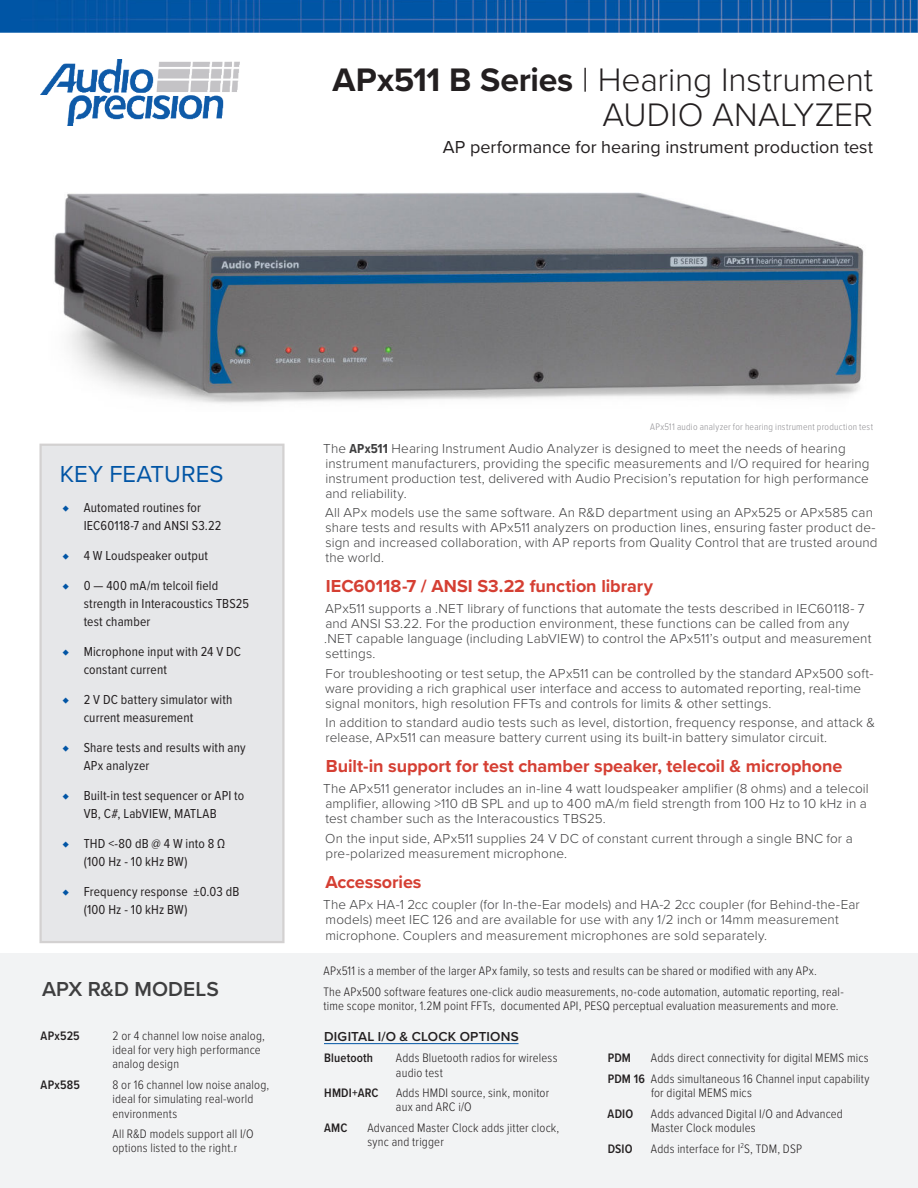
<style>
.page{position:relative;width:918px;height:1188px;background:#fff}
.page>*{position:absolute;margin:0;border:0;box-sizing:border-box;transform-origin:0 0}
.t1{font:300 33.75px/34.5px "Proxima Nova";letter-spacing:-.005em;color:#231f20;text-align:right}
.t2{font:24px "Proxima Nova";color:#0155a5}
.t3{font:600 21px "Proxima Nova";letter-spacing:.005em;color:#3e3e3f}
.t4{font:700 18px "Proxima Nova";letter-spacing:-.005em;color:#d53f33}
.t5{font:18px "Proxima Nova";color:#231f20}
.t6{font:300 13.5px/15px "Proxima Nova";letter-spacing:.01em;color:#3e3e3f}
.t7{font:13.5px/18px "Proxima Nova Cond";letter-spacing:.01em;color:#231f20}
.t8{font:600 13.5px "Proxima Nova";letter-spacing:.015em;color:#231f20}
.t9{font:300 12.75px/14.2px "Proxima Nova Cond";letter-spacing:.015em;color:#231f20}
.t10{font:600 12.75px "Proxima Nova Cond";letter-spacing:.015em;color:#231f20}
.t11{font:300 9.75px "Proxima Nova Cond";letter-spacing:.025em;color:#908f93}
.s1{font-weight:700}
.s2{font-family:"Proxima Nova";font-weight:300;font-size:12px;color:#0155a5}
.s3{font-family:"Proxima Nova Cond";font-weight:700}
.s4{font-weight:600}
</style>
<div class="page">
<div style="left:0;top:953px;width:918px;height:235px;background:#f2f3f4"></div>
<div style="left:41px;top:445px;width:242px;height:497px;background:#e6e7e9"></div>
<div style="left:39px;top:444px;width:246px;height:499px;border:2px solid #d3d1d1"></div>
<hr style="left:324px;top:1043px;width:195px;height:1px;background:#0155a5">
<img style="left:54px;top:192px;width:810px;height:212px">
<img style="left:40px;top:60px;width:200px;height:65px">
<img style="left:0;top:0;width:918px;height:33px">
<h1 class="t1" style="left:333px;top:65px;width:542px"><span class="s1">APx511 B Series</span> | Hearing Instrument<br>AUDIO ANALYZER</h1>
<h3 class="t5" style="left:443px;top:139px;width:432px">AP performance for hearing instrument production test</h3>
<h2 class="t2" style="left:60px;top:464px;width:165px">KEY FEATURES</h2>
<p class="t7" style="left:84px;top:499px;width:139px;text-indent:-21px"><span class="s2">♦</span> Automated routines for<br>IEC60118-7 and ANSI S3.22</p>
<p class="t7" style="left:63px;top:547px;width:147px"><span class="s2">♦</span> 4 W Loudspeaker output</p>
<p class="t7" style="left:84px;top:577px;width:167px;text-indent:-21px"><span class="s2">♦</span> 0 — 400 mA/m telcoil field strength in Interacoustics TBS25 test chamber</p>
<p class="t7" style="left:84px;top:643px;width:159px;text-indent:-21px"><span class="s2">♦</span> Microphone input with 24 V DC constant current</p>
<p class="t7" style="left:84px;top:691px;width:150px;text-indent:-21px"><span class="s2">♦</span> 2 V DC battery simulator with current measurement</p>
<p class="t7" style="left:84px;top:739px;width:163px;text-indent:-21px"><span class="s2">♦</span> Share tests and results with any<br>APx analyzer</p>
<p class="t7" style="left:63px;top:787px;width:183px;text-align:center"><span class="s2">♦</span> Built-in test sequencer or API to<br>VB, C#, LabVIEW, MATLAB</p>
<p class="t7" style="left:84px;top:835px;width:143px;text-indent:-21px"><span class="s2">♦</span> THD &lt;-80 dB @ 4 W into 8 Ω (100 Hz - 10 kHz BW)</p>
<p class="t7" style="left:84px;top:883px;width:157px;text-indent:-21px"><span class="s2">♦</span> Frequency response ±0.03 dB (100 Hz - 10 kHz BW)</p>
<h3 class="t3" style="left:42px;top:980px;width:179px">APX R&amp;D MODELS</h3>
<p class="t10" style="left:41px;top:1030px;width:41px">APx525</p>
<p class="t9" style="left:112px;top:1029px;width:154px">2 or 4 channel low noise analog, ideal for very high performance analog design</p>
<p class="t10" style="left:41px;top:1080px;width:41px">APx585</p>
<p class="t9" style="left:112px;top:1078px;width:158px">8 or 16 channel low noise analog, ideal for simulating real-world environments</p>
<p class="t9" style="left:112px;top:1128px;width:143px">All R&amp;D models support all I/O options listed to the right.r</p>
<p class="t11" style="left:650px;top:423px;width:224px">APx511 audio analyzer for hearing instrument production test</p>
<p class="t6" style="left:323px;top:441px;width:548px">The <span class="s3">APx511</span> Hearing Instrument Audio Analyzer is designed to meet the needs of hearing instrument manufacturers, providing the specific measurements and I/O required for hearing instrument production test, delivered with Audio Precision’s reputation for high performance and reliability.</p>
<p class="t6" style="left:325px;top:506px;width:554px">All APx models use the same software. An R&amp;D department using an APx525 or APx585 can share tests and results with APx511 analyzers on production lines, ensuring faster product de&shy;sign and increased collaboration, with AP reports from Quality Control that are trusted around the world.</p>
<h3 class="t4" style="left:326px;top:579px;width:329px">IEC60118-7 / ANSI S3.22 function library</h3>
<p class="t6" style="left:324px;top:602px;width:549px">APx511 supports a .NET library of functions that automate the tests described in IEC60118- 7 and ANSI S3.22. For the production environment, these functions can be called from any .NET capable language (including LabVIEW) to control the APx511’s output and measurement settings.</p>
<p class="t6" style="left:325px;top:666px;width:550px">For troubleshooting or test setup, the APx511 can be controlled by the standard APx500 soft&shy;ware providing a rich graphical user interface and access to automated reporting, real-time signal monitors, high resolution FFTs and controls for limits &amp; other settings.</p>
<p class="t6" style="left:326px;top:716px;width:551px">In addition to standard audio tests such as level, distortion, frequency response, and attack &amp; release, APx511 can measure battery current using its built-in battery simulator circuit.</p>
<h3 class="t4" style="left:326px;top:759px;width:518px">Built-in support for test chamber speaker, telecoil &amp; microphone</h3>
<p class="t6" style="left:323px;top:782px;width:547px">The APx511 generator includes an in-line 4 watt loudspeaker amplifier (8 ohms) and a telecoil amplifier, allowing &gt;110 dB SPL and up to 400 mA/m field strength from 100 Hz to 10 kHz in a test chamber such as the Interacoustics TBS25.</p>
<p class="t6" style="left:325px;top:831px;width:529px">On the input side, APx511 supplies 24 V DC of constant current through a single BNC for a pre-polarized measurement microphone.</p>
<h3 class="t4" style="left:325px;top:874px;width:98px">Accessories</h3>
<p class="t6" style="left:323px;top:897px;width:538px">The APx HA-1 2cc coupler (for In-the-Ear models) and HA-2 2cc coupler (for Behind-the-Ear models) meet IEC 126 and are available for use with any 1/2 inch or 14mm measurement</p>
<p class="t6" style="left:326px;top:929px;width:443px">microphone. Couplers and measurement microphones are sold separately.</p>
<p class="t9" style="left:324px;top:961px;width:522px;line-height:20.7px">APx511 is a member of the larger APx family, so tests and results can be shared or modified with any APx.<br>The APx500 software features one-click audio measurements, no-code automation, automatic reporting, real-</p>
<p class="t9" style="left:324px;top:999px;width:517px">time scope monitor, 1.2M point FFTs, documented API, PESQ perceptual evaluation measurements and more.</p>
<p class="t8" style="left:324px;top:1030px;width:196px">DIGITAL I/O &amp; CLOCK OPTIONS</p>
<p class="t10" style="left:324px;top:1053px;width:50px">Bluetooth</p>
<p class="t9" style="left:396px;top:1052px;width:163px">Adds Bluetooth radios for wireless audio test</p>
<p class="t10" style="left:324px;top:1088px;width:56px">HMDI+ARC</p>
<p class="t9" style="left:396px;top:1087px;width:155px">Adds HMDI source, sink, monitor aux and ARC i/O</p>
<p class="t10" style="left:324px;top:1122px;width:25px">AMC</p>
<p class="t9" style="left:367px;top:1121px;width:193px">Advanced Master Clock adds jitter clock, sync and trigger</p>
<p class="t9" style="left:608px;top:1048px;width:263px;line-height:20.7px;text-align:right">Adds direct connectivity for digital MEMS mics<br><span class="s4">PDM 16</span> Adds simultaneous 16 Channel input capability</p>
<p class="t9" style="left:651px;top:1087px;width:102px">for digital MEMS mics</p>
<p class="t10" style="left:608px;top:1108px;width:27px">ADIO</p>
<p class="t9" style="left:651px;top:1107px;width:193px">Adds advanced Digital I/O and Advanced<br>Master Clock modules</p>
<p class="t10" style="left:608px;top:1143px;width:26px">DSIO</p>
<p class="t9" style="left:651px;top:1142px;width:153px">Adds interface for I<sup>2</sup>S, TDM, DSP</p>
<p class="t10" style="left:608px;top:1053px;width:25px">PDM</p>
</div>
